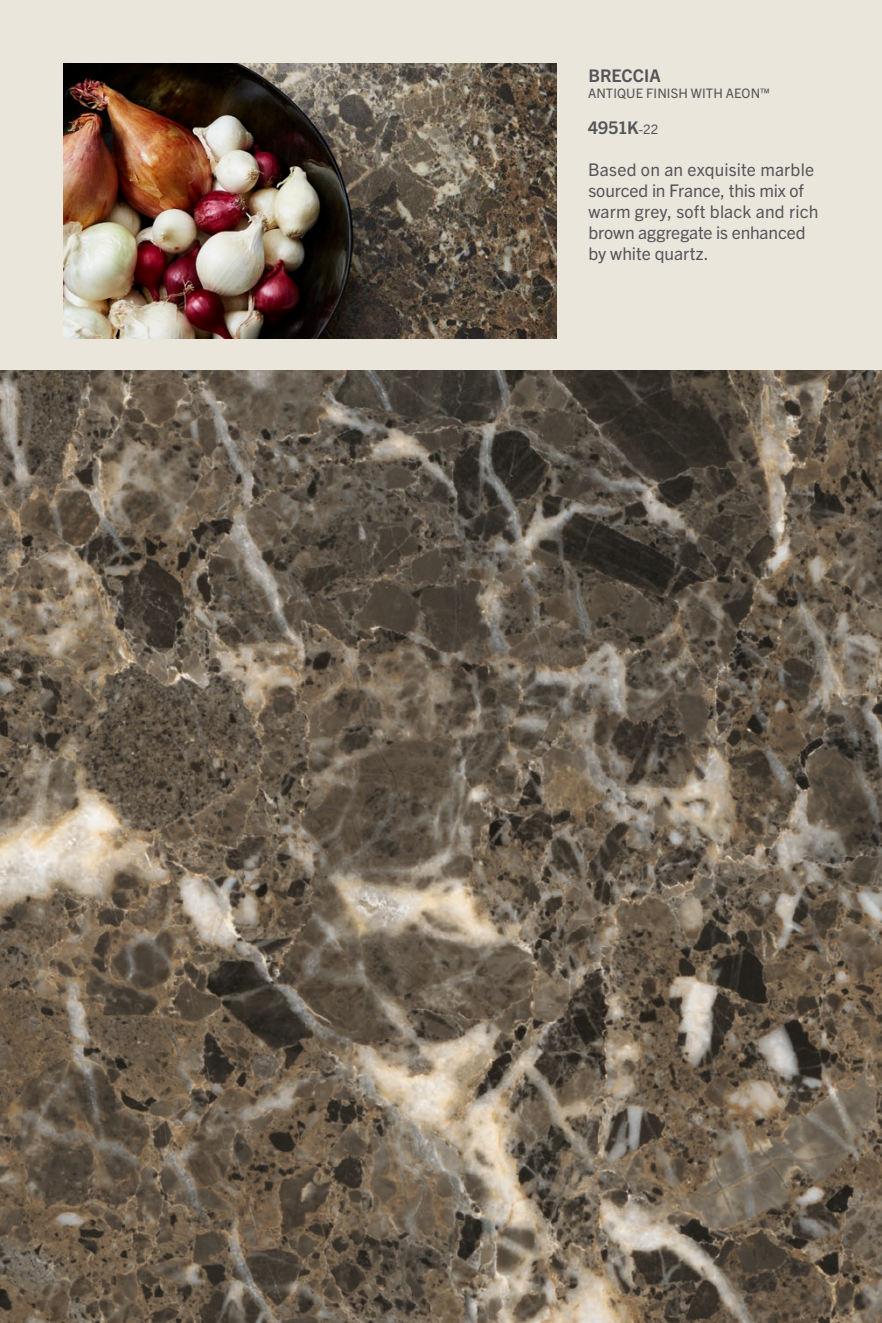
<style>
.page{position:relative;width:882px;height:1323px;background:#ebe6dc}
.page>*{position:absolute;margin:0;border:0;box-sizing:border-box;transform-origin:0 0}
.t1{font:17.5px/21px "Trade Gothic Next LT Pro";letter-spacing:.01em;color:#55555a}
.t2{font:700 17.5px "Trade Gothic Next LT Pro";letter-spacing:-.005em;color:#55555a}
.t3{font:13.12px "Trade Gothic Next LT Pro";letter-spacing:.01em;color:#55555a}
.s1{font-weight:400;font-size:13.12px}
</style>
<div class="page">
<img style="left:0;top:370px;width:882px;height:953px">
<img style="left:63px;top:63px;width:493px;height:276px">
<p class="t2" style="left:588px;top:63px;width:74px">BRECCIA</p>
<p class="t3" style="left:588px;top:84px;width:183px">Antique Finish With Aeon™</p>
<p class="t2" style="left:588px;top:116px;width:72px">4951K<span class="s1">-22</span></p>
<p class="t1" style="left:588px;top:158px;width:232px">Based on an exquisite marble sourced in France, this mix of warm grey, soft black and rich brown aggregate is enhanced by white quartz.</p>
</div>
